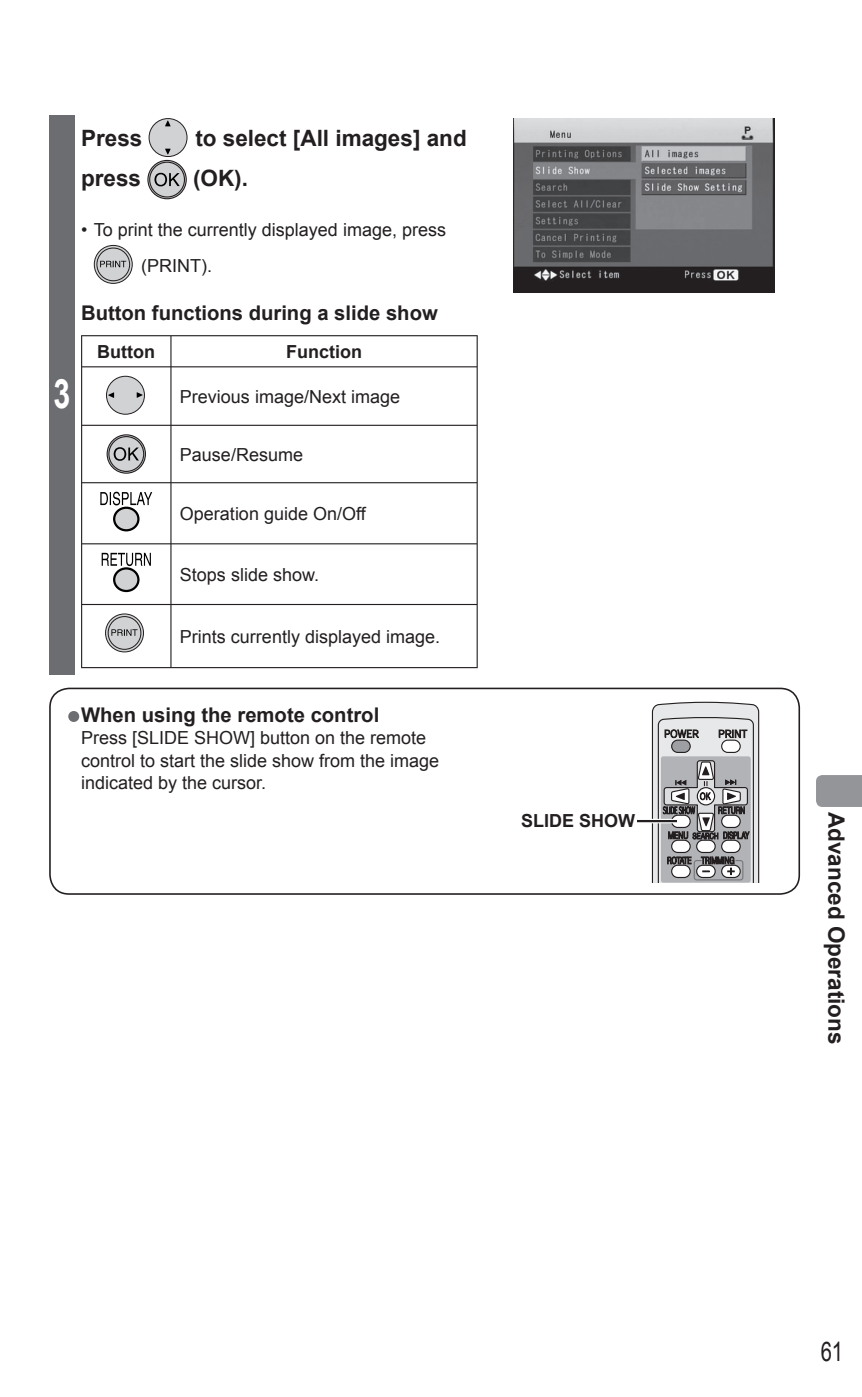
<style>
.page{position:relative;width:862px;height:1397px;background:#fff}
.page>*{position:absolute;margin:0;border:0;box-sizing:border-box;transform-origin:0 0}
.t1{font:700 40.5px "Arial";color:#fff;scale:.75 1}
.t2{font:27px "Arial";color:#231f20;scale:.75 1}
.t3{font:700 22.5px "Arial";color:#231f20}
.t4{font:700 20.25px "Arial";color:#231f20}
.t5{font:18px/22.5px "Arial";color:#231f20}
.t6{font:700 18px "Arial";color:#231f20}
.s1{font-weight:400;font-size:18px;color:#6c6d70}
</style>
<div class="page">
<svg style="left:816px;top:775px;width:46px;height:32px"></svg>
<div style="left:49px;top:115px;width:26px;height:559px;background:#6c6d70"></div>
<div style="left:149px;top:119px;width:38px;height:37px;background:#d1d2d4;border-radius:50%"></div>
<div style="left:149px;top:118px;width:38px;height:39px;border:1px solid #231f20;border-radius:50%"></div>
<svg style="left:165px;top:120px;width:6px;height:6px"></svg>
<svg style="left:165px;top:149px;width:6px;height:5px"></svg>
<svg style="left:147px;top:160px;width:40px;height:39px"></svg>
<svg style="left:94px;top:245px;width:38px;height:38px"></svg>
<div style="left:94px;top:245px;width:39px;height:39px;border:1px solid #231f20;border-radius:50%"></div>
<div style="left:97px;top:248px;width:32px;height:32px;border:1px solid #231f20;border-radius:50%"></div>
<div style="left:97px;top:248px;width:33px;height:33px;background:#d1d2d4;border-radius:50%"></div>
<div style="left:96px;top:247px;width:34px;height:34px;border:1px solid #231f20;border-radius:50%"></div>
<svg style="left:100px;top:261px;width:26px;height:6px"></svg>
<hr style="left:81px;top:335px;width:90px;height:1px;background:#231f20">
<hr style="left:81px;top:336px;width:1px;height:30px;background:#231f20">
<hr style="left:171px;top:335px;width:307px;height:1px;background:#231f20">
<hr style="left:170px;top:336px;width:1px;height:30px;background:#231f20">
<hr style="left:476px;top:336px;width:2px;height:30px;background:#231f20">
<hr style="left:81px;top:366px;width:90px;height:1px;background:#231f20">
<hr style="left:81px;top:367px;width:1px;height:58px;background:#231f20">
<hr style="left:171px;top:366px;width:307px;height:1px;background:#231f20">
<hr style="left:170px;top:367px;width:1px;height:58px;background:#231f20">
<hr style="left:476px;top:367px;width:2px;height:58px;background:#231f20">
<hr style="left:81px;top:425px;width:90px;height:1px;background:#231f20">
<hr style="left:81px;top:426px;width:1px;height:56px;background:#231f20">
<hr style="left:171px;top:425px;width:307px;height:1px;background:#231f20">
<hr style="left:170px;top:426px;width:1px;height:56px;background:#231f20">
<hr style="left:476px;top:426px;width:2px;height:56px;background:#231f20">
<hr style="left:81px;top:482px;width:90px;height:1px;background:#231f20">
<hr style="left:81px;top:483px;width:1px;height:60px;background:#231f20">
<hr style="left:171px;top:482px;width:307px;height:1px;background:#231f20">
<hr style="left:170px;top:483px;width:1px;height:60px;background:#231f20">
<hr style="left:476px;top:483px;width:2px;height:60px;background:#231f20">
<hr style="left:81px;top:543px;width:90px;height:1px;background:#231f20">
<hr style="left:81px;top:544px;width:1px;height:60px;background:#231f20">
<hr style="left:171px;top:543px;width:307px;height:1px;background:#231f20">
<hr style="left:170px;top:544px;width:1px;height:60px;background:#231f20">
<hr style="left:476px;top:544px;width:2px;height:60px;background:#231f20">
<hr style="left:81px;top:604px;width:90px;height:1px;background:#231f20">
<hr style="left:81px;top:605px;width:1px;height:62px;background:#231f20">
<hr style="left:171px;top:604px;width:307px;height:1px;background:#231f20">
<hr style="left:170px;top:605px;width:1px;height:62px;background:#231f20">
<hr style="left:476px;top:605px;width:2px;height:62px;background:#231f20">
<hr style="left:81px;top:667px;width:397px;height:1px;background:#231f20">
<div style="left:106px;top:376px;width:38px;height:38px;background:#d1d2d4;border-radius:50%"></div>
<div style="left:106px;top:376px;width:39px;height:38px;border:1px solid #231f20;border-radius:50%"></div>
<svg style="left:108px;top:392px;width:6px;height:6px"></svg>
<svg style="left:137px;top:392px;width:6px;height:6px"></svg>
<svg style="left:107px;top:434px;width:39px;height:40px"></svg>
<div style="left:114px;top:508px;width:24px;height:22px;background:#d1d2d4;border-radius:50%"></div>
<div style="left:113px;top:506px;width:27px;height:25px;border:2px solid #000;border-radius:50%"></div>
<svg style="left:100px;top:492px;width:52px;height:13px"></svg>
<div style="left:114px;top:568px;width:24px;height:23px;background:#d1d2d4;border-radius:50%"></div>
<div style="left:113px;top:567px;width:27px;height:25px;border:2px solid #000;border-radius:50%"></div>
<svg style="left:102px;top:553px;width:49px;height:13px"></svg>
<svg style="left:106px;top:614px;width:37px;height:38px"></svg>
<div style="left:105px;top:613px;width:39px;height:39px;border:1px solid #231f20;border-radius:50%"></div>
<div style="left:108px;top:617px;width:33px;height:32px;border:1px solid #231f20;border-radius:50%"></div>
<div style="left:108px;top:616px;width:33px;height:33px;background:#d1d2d4;border-radius:50%"></div>
<div style="left:108px;top:616px;width:33px;height:33px;border:1px solid #231f20;border-radius:50%"></div>
<svg style="left:111px;top:629px;width:27px;height:7px"></svg>
<img style="left:513px;top:118px;width:261px;height:175px">
<svg style="left:637px;top:701px;width:123px;height:181px"></svg>
<div style="left:49px;top:687px;width:751px;height:207px;border:2px solid #231f20;border-radius:19px"></div>
<h1 class="t1" style="left:53px;top:371px;width:24px">3</h1>
<p class="t3" style="left:81px;top:125px;width:63px">Press</p>
<p class="t3" style="left:195px;top:125px;width:273px">to select [All images] and</p>
<p class="t3" style="left:81px;top:166px;width:62px">press</p>
<p class="t3" style="left:193px;top:166px;width:56px">(OK).</p>
<p class="t5" style="left:141px;top:211px;width:306px;line-height:36.4px;text-indent:-60px">• To print the currently displayed image, press (PRINT).</p>
<p class="t4" style="left:81px;top:301px;width:358px">Button functions during a slide show</p>
<p class="t6" style="left:97px;top:341px;width:59px">Button</p>
<p class="t6" style="left:286px;top:341px;width:77px">Function</p>
<p class="t5" style="left:180px;top:385px;width:222px">Previous image/Next image</p>
<p class="t5" style="left:180px;top:443px;width:125px">Pause/Resume</p>
<p class="t5" style="left:180px;top:502px;width:187px">Operation guide On/Off</p>
<p class="t5" style="left:180px;top:563px;width:141px">Stops slide show.</p>
<p class="t5" style="left:180px;top:625px;width:262px">Prints currently displayed image.</p>
<p class="t4" style="left:68px;top:703px;width:312px"><span class="s1">●</span> When using the remote control</p>
<p class="t5" style="left:81px;top:726px;width:360px">Press [SLIDE SHOW] button on the remote control to start the slide show from the image indicated by the cursor.</p>
<p class="t6" style="left:521px;top:810px;width:116px">SLIDE SHOW</p>
<p class="t3" style="left:848px;top:811px;width:234px;rotate:90deg">Advanced Operations</p>
<h2 class="t2" style="left:820px;top:1336px;width:32px">61</h2>
</div>
